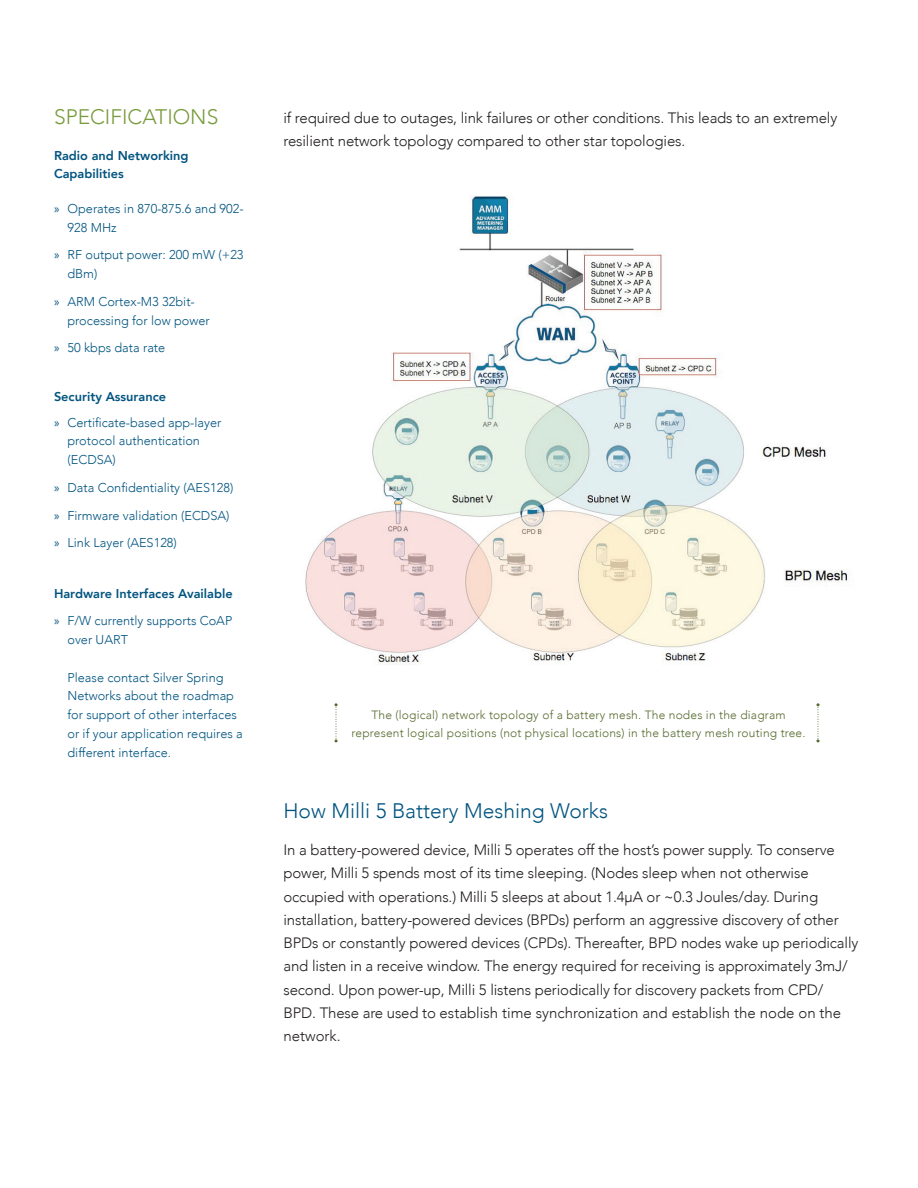
<style>
.page{position:relative;width:918px;height:1188px;background:#fff}
.page>*{position:absolute;margin:0;border:0;box-sizing:border-box;transform-origin:0 0}
.t1{font:300 21px "Avenir";color:#005480}
.t2{font:300 21px "Avenir";color:#799b3d}
.t3{font:300 15px/23.2px "Avenir";letter-spacing:-.01em;color:#231f20}
.t4{font:300 12.75px/18.8px "Avenir";color:#005480}
.t5{font:800 12.75px/18px "Avenir";color:#005480}
.t6{font:300 12px/18px "Avenir";letter-spacing:.015em;color:#566c30;text-align:center}
.s1{font-family:"Myriad Pro";font-weight:400}
.s2{font-weight:800}
.s3{font-weight:300}
</style>
<div class="page">
<img style="left:305px;top:195px;width:543px;height:470px">
<svg style="left:334px;top:703px;width:4px;height:39px"></svg>
<svg style="left:816px;top:703px;width:3px;height:39px"></svg>
<h1 class="t2" style="left:54px;top:104px;width:166px">SPECIFICATIONS</h1>
<p class="t5" style="left:54px;top:146px;width:136px">Radio and Networking<br>Capabilities</p>
<p class="t4" style="left:68px;top:199px;width:178px;text-indent:-14px"><span class="s1">»</span> Operates in 870-875.6 and 902-<br>928 MHz</p>
<p class="t4" style="left:68px;top:246px;width:178px;text-indent:-14px"><span class="s1">»</span> RF output power: 200 mW (+23 dBm)</p>
<p class="t4" style="left:68px;top:292px;width:144px;text-indent:-14px"><span class="s1">»</span> ARM Cortex-M3 32bit&shy;processing for low power</p>
<p class="t4" style="left:54px;top:339px;width:113px"><span class="s1">»</span> 50 kbps data rate</p>
<p class="t4" style="left:54px;top:384px;width:169px;line-height:25.5px"><span class="s2">Security Assurance<br></span><span class="s1">»</span> Certificate-based app-layer</p>
<p class="t4" style="left:68px;top:432px;width:134px">protocol authentication (ECDSA)</p>
<p class="t4" style="left:54px;top:474px;width:181px;line-height:27.8px"><span class="s1">»</span> Data Confidentiality (AES128) <span class="s1">»</span> Firmware validation (ECDSA) <span class="s1">»</span> Link Layer (AES128)</p>
<p class="t5" style="left:54px;top:579px;width:180px;line-height:27.8px">Hardware Interfaces Available <span class="s1">»</span> <span class="s3">F/W currently supports CoAP</span></p>
<p class="t4" style="left:68px;top:630px;width:62px">over UART</p>
<p class="t4" style="left:68px;top:668px;width:177px">Please contact Silver Spring<br>Networks about the roadmap for support of other interfaces or if your application requires a different interface.</p>
<p class="t3" style="left:284px;top:106px;width:555px">if required due to outages, link failures or other conditions. This leads to an extremely resilient network topology compared to other star topologies.</p>
<p class="t6" style="left:352px;top:706px;width:456px">The (logical) network topology of a battery mesh. The nodes in the diagram represent logical positions (not physical locations) in the battery mesh routing tree.</p>
<h1 class="t1" style="left:284px;top:799px;width:326px">How Milli 5 Battery Meshing Works</h1>
<p class="t3" style="left:284px;top:838px;width:576px">In a battery-powered device, Milli 5 operates off the host’s power supply. To conserve power, Milli 5 spends most of its time sleeping. (Nodes sleep when not otherwise occupied with operations.) Milli 5 sleeps at about 1.4μA or ~0.3 Joules/day. During installation, battery-powered devices (BPDs) perform an aggressive discovery of other BPDs or constantly powered devices (CPDs). Thereafter, BPD nodes wake up periodically and listen in a receive window. The energy required for receiving is approximately 3mJ/ second. Upon power-up, Milli 5 listens periodically for discovery packets from CPD/ BPD. These are used to establish time synchronization and establish the node on the network.</p>
</div>
